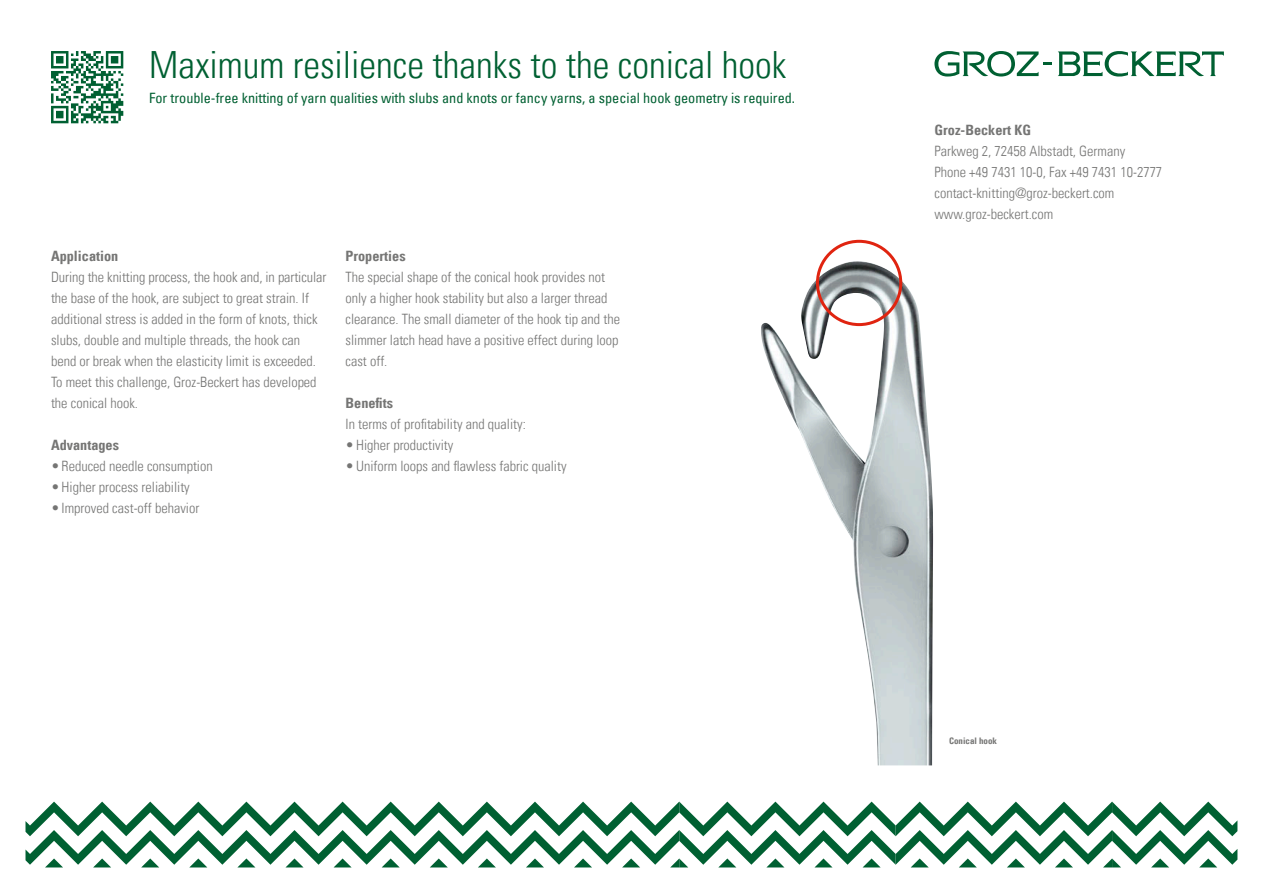
<style>
.page{position:relative;width:1263px;height:893px;background:#fff}
.page>*{position:absolute;margin:0;border:0;box-sizing:border-box;transform-origin:0 0}
.t1{font:37.5px "Univers Com 47 Light Cond";color:#006032}
.t2{font:14.25px/21px "Univers Com 47 Light Cond";color:#757574}
.t3{font:condensed 14.25px "Univers Com 57";color:#006032}
.t4{font:14.25px "Univers Com 67 Bold Cond";color:#757574}
.t5{font:9px "Univers Com 67 Bold Cond";color:#757574}
</style>
<div class="page">
<svg style="left:1058px;top:51px;width:166px;height:26px"></svg>
<svg style="left:934px;top:51px;width:117px;height:26px"></svg>
<svg style="left:26px;top:802px;width:1211px;height:65px"></svg>
<svg style="left:51px;top:51px;width:72px;height:72px"></svg>
<img style="left:761px;top:261px;width:172px;height:504px">
<div style="left:816px;top:240px;width:86px;height:86px;border:3px solid #e02410;border-radius:50%"></div>
<h1 class="t1" style="left:149px;top:42px;width:639px">Maximum resilience thanks to the conical hook</h1>
<p class="t3" style="left:149px;top:89px;width:647px">For trouble-free knitting of yarn qualities with slubs and knots or fancy yarns, a special hook geometry is required.</p>
<p class="t4" style="left:51px;top:247px;width:69px">Application</p>
<p class="t2" style="left:51px;top:266px;width:277px">During the knitting process, the hook and, in particular the base of the hook, are subject to great strain. If additional stress is added in the form of knots, thick slubs, double and multiple threads, the hook can bend or break when the elasticity limit is exceeded.<br>To meet this challenge, Groz-Beckert has developed the conical hook.</p>
<p class="t4" style="left:51px;top:436px;width:70px">Advantages</p>
<p class="t2" style="left:51px;top:455px;width:163px">•Reduced needle consumption</p>
<p class="t2" style="left:51px;top:476px;width:140px">•Higher process reliability</p>
<p class="t2" style="left:51px;top:497px;width:150px">•Improved cast-off behavior</p>
<p class="t4" style="left:345px;top:247px;width:62px">Properties</p>
<p class="t2" style="left:345px;top:266px;width:276px">The special shape of the conical hook provides not only a higher hook stability but also a larger thread clearance. The small diameter of the hook tip and the slimmer latch head have a positive effect during loop cast off.</p>
<p class="t4" style="left:345px;top:394px;width:49px">Benefits</p>
<p class="t2" style="left:345px;top:413px;width:182px">In terms of profitability and quality:</p>
<p class="t2" style="left:345px;top:434px;width:109px">•Higher productivity</p>
<p class="t2" style="left:345px;top:455px;width:223px">•Uniform loops and flawless fabric quality</p>
<p class="t4" style="left:934px;top:121px;width:98px">Groz-Beckert KG</p>
<p class="t2" style="left:934px;top:140px;width:229px">Parkweg 2, 72458 Albstadt, Germany<br>Phone +49 7431 10-0, Fax +49 7431 10-2777 contact-knitting@groz-beckert.com www.groz-beckert.com</p>
<p class="t5" style="left:949px;top:735px;width:50px">Conical hook</p>
</div>
